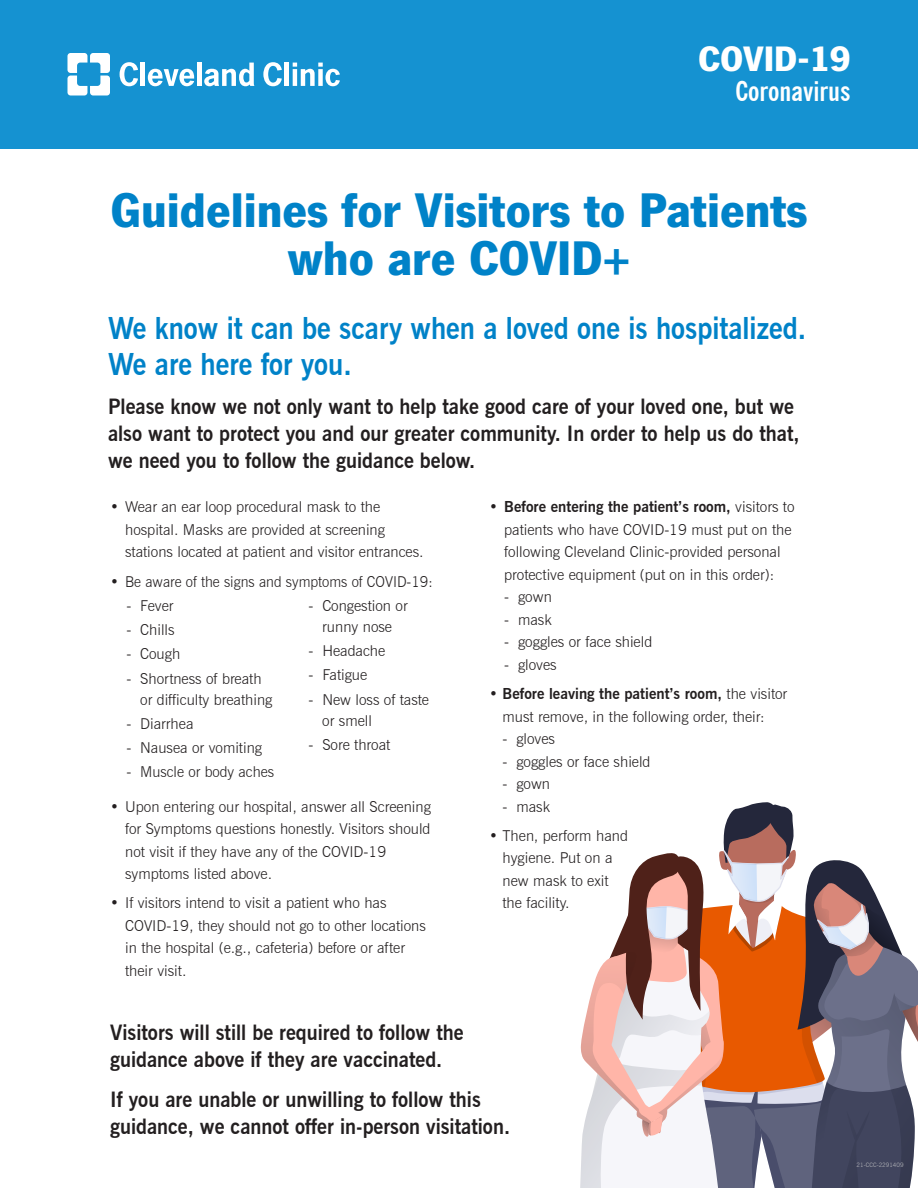
<style>
.page{position:relative;width:918px;height:1188px;background:#fff}
.page>*{position:absolute;margin:0;border:0;box-sizing:border-box;transform-origin:0 0}
.subHead{font:900 49.5px/48px "News Gothic LT Std";color:#0082c8;text-align:center}
.t1{font:900 36px "News Gothic LT Std";color:#fff}
.subHead-2{font:700 30px/36px "News Gothic BT";color:#0082c8;scale:.92 1}
.t2{font:700 condensed 27px "News Gothic BT";color:#fff}
.t3{font:700 21px/27px "News Gothic BT";color:#231f20;scale:.95 1}
.t4{font:300 15px/22.5px "News Gothic BT";color:#231f20}
.subHead-3{font:300 6px "News Gothic BT";color:#bcbdc0}
.s1{font-weight:700}
</style>
<div class="page">
<svg style="left:580px;top:802px;width:338px;height:386px"></svg>
<div style="left:0;top:0;width:918px;height:148px;background:#1592d1"></div>
<svg style="left:67px;top:53px;width:43px;height:43px"></svg>
<svg style="left:120px;top:62px;width:18px;height:24px"></svg>
<hr style="left:141px;top:63px;width:4px;height:23px;background:#fff">
<svg style="left:148px;top:69px;width:46px;height:17px"></svg>
<div style="left:197px;top:63px;width:5px;height:23px;background:#fff"></div>
<svg style="left:263px;top:62px;width:19px;height:24px"></svg>
<hr style="left:285px;top:63px;width:4px;height:23px;background:#fff">
<svg style="left:293px;top:63px;width:47px;height:23px"></svg>
<svg style="left:204px;top:63px;width:50px;height:23px"></svg>
<p class="t1" style="left:698px;top:39px;width:154px">COVID-19</p>
<p class="t2" style="left:735px;top:75px;width:117px">Coronavirus</p>
<p class="subHead" style="left:110px;top:186px;width:699px">Guidelines for Visitors to Patients who are COVID+</p>
<p class="subHead-2" style="left:108px;top:310px;width:760px">We know it can be scary when a loved one is hospitalized.<br>We are here for you.</p>
<p class="t3" style="left:108px;top:393px;width:730px">Please know we not only want to help take good care of your loved one, but we also want to protect you and our greater community. In order to help us do that, we need you to follow the guidance below.</p>
<p class="t4" style="left:125px;top:496px;width:300px;text-indent:-15px">• Wear an ear loop procedural mask to the hospital. Masks are provided at screening stations located at patient and visitor entrances.</p>
<p class="t4" style="left:110px;top:570px;width:324px">• Be aware of the signs and symptoms of COVID-19:</p>
<p class="t4" style="left:126px;top:594px;width:49px">- Fever</p>
<p class="t4" style="left:126px;top:618px;width:50px">- Chills</p>
<p class="t4" style="left:126px;top:643px;width:55px">- Cough</p>
<p class="t4" style="left:140px;top:668px;width:134px;line-height:21px;text-indent:-14px">- Shortness of breath or difficulty breathing</p>
<p class="t4" style="left:126px;top:712px;width:69px">- Diarrhea</p>
<p class="t4" style="left:126px;top:736px;width:137px">- Nausea or vomiting</p>
<p class="t4" style="left:126px;top:761px;width:149px">- Muscle or body aches</p>
<p class="t4" style="left:308px;top:595px;width:101px;line-height:21px;text-align:center">- Congestion or runny nose</p>
<p class="t4" style="left:308px;top:639px;width:78px">- Headache</p>
<p class="t4" style="left:308px;top:664px;width:60px">- Fatigue</p>
<p class="t4" style="left:322px;top:689px;width:108px;line-height:21px;text-indent:-14px">- New loss of taste or smell</p>
<p class="t4" style="left:308px;top:733px;width:83px">- Sore throat</p>
<p class="t4" style="left:125px;top:795px;width:307px;text-indent:-15px">• Upon entering our hospital, answer all Screening for Symptoms questions honestly. Visitors should not visit if they have any of the COVID-19 symptoms listed above.</p>
<p class="t4" style="left:125px;top:892px;width:302px;text-indent:-15px">• If visitors intend to visit a patient who has COVID-19, they should not go to other locations in the hospital (e.g., cafeteria) before or after their visit.</p>
<p class="t4" style="left:504px;top:496px;width:292px;text-indent:-15px">• <span class="s1">Before entering the patient’s room,</span> visitors to patients who have COVID-19 must put on the following Cleveland Clinic-provided personal protective equipment (put on in this order):</p>
<p class="t4" style="left:504px;top:586px;width:49px">- gown</p>
<p class="t4" style="left:504px;top:608px;width:49px">- mask</p>
<p class="t4" style="left:504px;top:631px;width:150px">- goggles or face shield</p>
<p class="t4" style="left:504px;top:653px;width:54px">- gloves</p>
<p class="t4" style="left:503px;top:682px;width:286px;text-indent:-13px">• <span class="s1">Before leaving the patient’s room,</span> the visitor must remove, in the following order, their:</p>
<p class="t4" style="left:503px;top:727px;width:54px">- gloves</p>
<p class="t4" style="left:503px;top:750px;width:150px">- goggles or face shield</p>
<p class="t4" style="left:503px;top:772px;width:49px">- gown</p>
<p class="t4" style="left:503px;top:795px;width:49px">- mask</p>
<p class="t4" style="left:503px;top:824px;width:127px;text-indent:-13px">• Then, perform hand hygiene. Put on a new mask to exit the facility.</p>
<p class="t3" style="left:110px;top:1019px;width:374px">Visitors will still be required to follow the guidance above if they are vaccinated.</p>
<p class="t3" style="left:110px;top:1086px;width:422px">If you are unable or unwilling to follow this guidance, we cannot offer in-person visitation.</p>
<p class="subHead-3" style="left:857px;top:1161px;width:49px">21-CCC-2291409</p>
</div>
